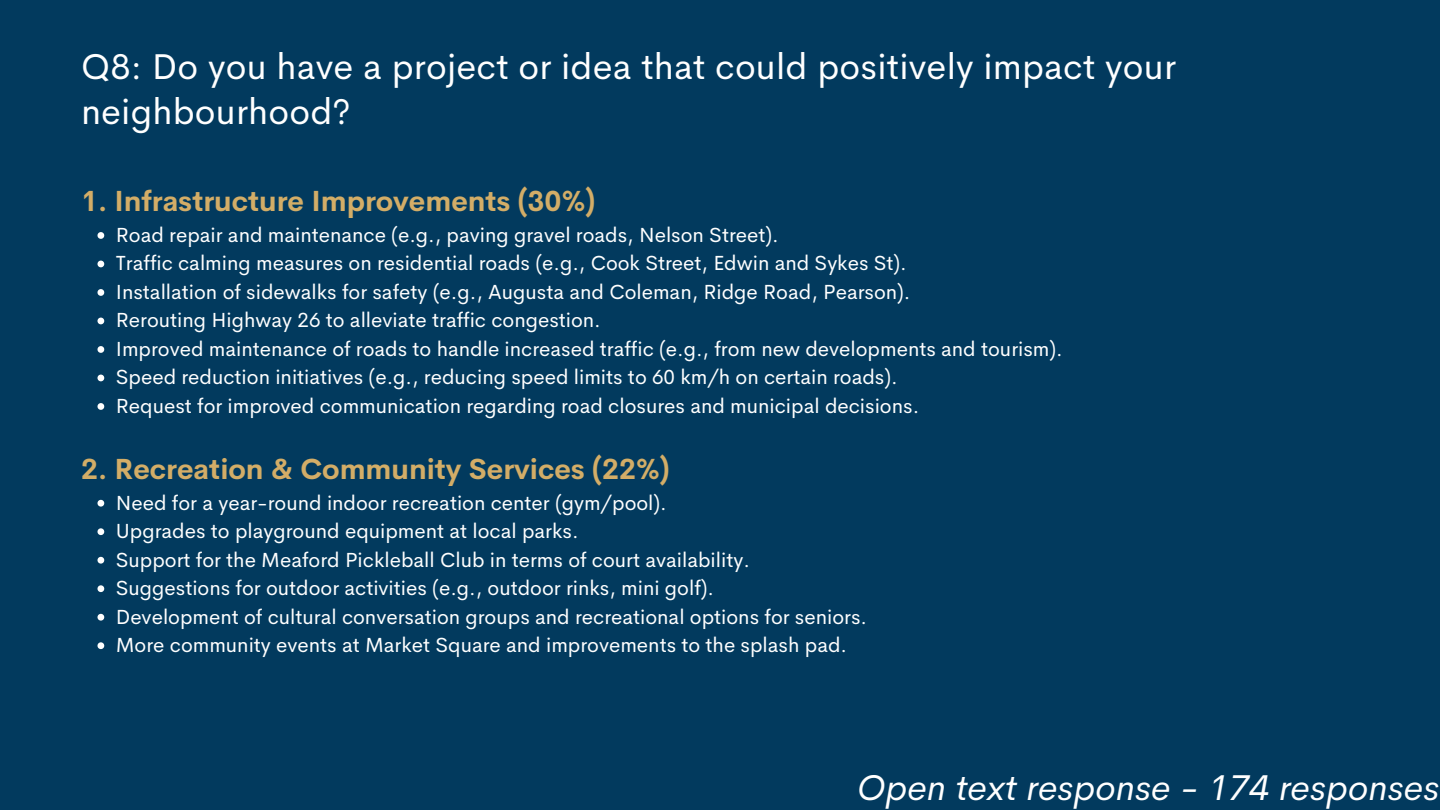
<style>
.page{position:relative;width:1440px;height:810px;background:#023a5e}
.page>*{position:absolute;margin:0;border:0;box-sizing:border-box;transform-origin:0 0}
.t1{font:36px/44.2px "Cerebri Sans";letter-spacing:.005em;color:#fff}
.t2{font:italic 36px "Cerebri Sans";letter-spacing:.005em;color:#fff}
.t3{font:700 28.5px "Cerebri Sans";color:#d3ad67}
.t4{font:20.5px "Cerebri Sans";color:#fff}
</style>
<div class="page">
<svg style="left:98px;top:232px;width:6px;height:7px"></svg>
<svg style="left:98px;top:261px;width:6px;height:6px"></svg>
<svg style="left:98px;top:289px;width:6px;height:7px"></svg>
<svg style="left:98px;top:318px;width:6px;height:6px"></svg>
<svg style="left:98px;top:346px;width:6px;height:7px"></svg>
<svg style="left:98px;top:375px;width:6px;height:6px"></svg>
<svg style="left:98px;top:403px;width:6px;height:7px"></svg>
<svg style="left:98px;top:500px;width:6px;height:7px"></svg>
<svg style="left:98px;top:528px;width:6px;height:7px"></svg>
<svg style="left:98px;top:557px;width:6px;height:7px"></svg>
<svg style="left:98px;top:585px;width:6px;height:7px"></svg>
<svg style="left:98px;top:614px;width:6px;height:7px"></svg>
<svg style="left:98px;top:642px;width:6px;height:7px"></svg>
<p class="t1" style="left:81px;top:45px;width:1097px">Q8: Do you have a project or idea that could positively impact your neighbourhood?</p>
<h1 class="t3" style="left:81px;top:183px;width:516px">1. Infrastructure Improvements (30%)</h1>
<h2 class="t4" style="left:116px;top:221px;width:664px">Road repair and maintenance (e.g., paving gravel roads, Nelson Street).</h2>
<p class="t4" style="left:116px;top:250px;width:793px">Traffic calming measures on residential roads (e.g., Cook Street, Edwin and Sykes St).</p>
<p class="t4" style="left:116px;top:278px;width:796px">Installation of sidewalks for safety (e.g., Augusta and Coleman, Ridge Road, Pearson).</p>
<p class="t4" style="left:116px;top:307px;width:487px">Rerouting Highway 26 to alleviate traffic congestion.</p>
<p class="t4" style="left:116px;top:335px;width:948px">Improved maintenance of roads to handle increased traffic (e.g., from new developments and tourism).</p>
<p class="t4" style="left:116px;top:364px;width:783px">Speed reduction initiatives (e.g., reducing speed limits to 60 km/h on certain roads).</p>
<p class="t4" style="left:116px;top:392px;width:805px">Request for improved communication regarding road closures and municipal decisions.</p>
<p class="t3" style="left:81px;top:450px;width:590px">2. Recreation &amp; Community Services (22%)</p>
<h2 class="t4" style="left:116px;top:489px;width:553px">Need for a year-round indoor recreation center (gym/pool).</h2>
<p class="t4" style="left:116px;top:518px;width:464px">Upgrades to playground equipment at local parks.</p>
<p class="t4" style="left:116px;top:546px;width:636px">Support for the Meaford Pickleball Club in terms of court availability.</p>
<p class="t4" style="left:116px;top:575px;width:600px">Suggestions for outdoor activities (e.g., outdoor rinks, mini golf).</p>
<p class="t4" style="left:116px;top:603px;width:753px">Development of cultural conversation groups and recreational options for seniors.</p>
<p class="t4" style="left:116px;top:632px;width:733px">More community events at Market Square and improvements to the splash pad.</p>
<h1 class="t2" style="left:857px;top:764px;width:584px">Open text response - 174 responses</h1>
</div>
